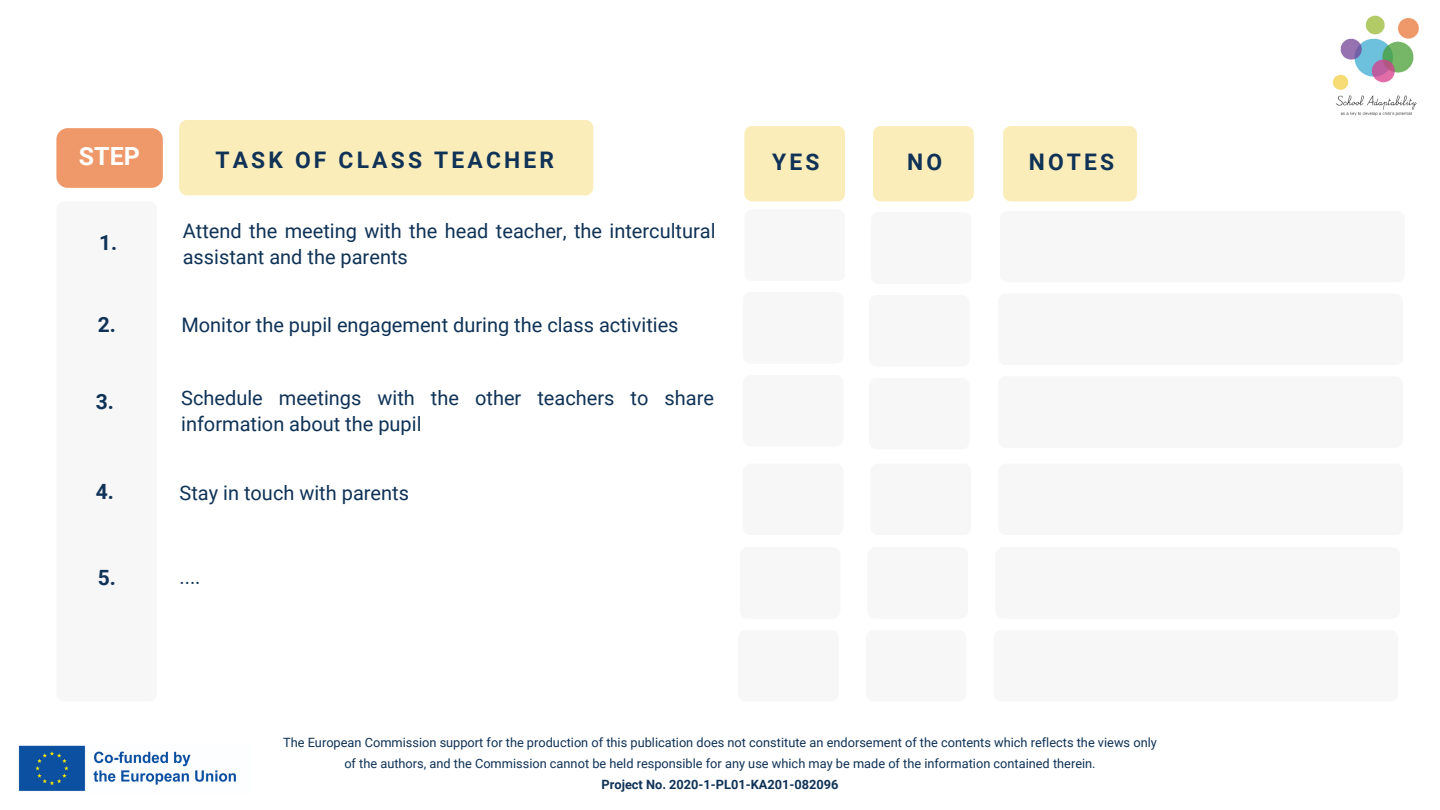
<style>
.page{position:relative;width:1440px;height:810px;background:#fff}
.page>*{position:absolute;margin:0;border:0;box-sizing:border-box;transform-origin:0 0}
.t1{font:700 25px "Roboto";color:#fff}
.t2{font:700 22.8px "Roboto";letter-spacing:.14em;color:#0f3256}
.t3{font:700 21px "Roboto";color:#0f3256}
.t4{font:20px/25.5px "Roboto";color:#0f3256}
.t5{font:12.8px/21px "Roboto";color:#0f3256;text-align:center}
.t6{font:700 12.8px "Roboto";color:#0f3256}
</style>
<div class="page">
<img style="left:18px;top:745px;width:218px;height:46px">
<img style="left:1332px;top:15px;width:87px;height:101px">
<div style="left:56px;top:201px;width:101px;height:501px;background:#f2f2f2;border-radius:8px"></div>
<div style="left:179px;top:120px;width:414px;height:75px;background:#fbedba;border-radius:8px"></div>
<div style="left:744px;top:126px;width:101px;height:75px;background:#fbedba;border-radius:8px"></div>
<div style="left:56px;top:128px;width:107px;height:60px;background:#ef9869;border-radius:11px"></div>
<div style="left:873px;top:126px;width:101px;height:75px;background:#fbedba;border-radius:8px"></div>
<div style="left:1003px;top:126px;width:134px;height:75px;background:#fbedba;border-radius:8px"></div>
<div style="left:744px;top:209px;width:101px;height:72px;background:#f2f2f2;border-radius:8px"></div>
<div style="left:871px;top:212px;width:100px;height:72px;background:#f2f2f2;border-radius:8px"></div>
<div style="left:1000px;top:211px;width:405px;height:71px;background:#f2f2f2;border-radius:8px"></div>
<div style="left:743px;top:292px;width:101px;height:72px;background:#f2f2f2;border-radius:8px"></div>
<div style="left:869px;top:295px;width:101px;height:72px;background:#f2f2f2;border-radius:8px"></div>
<div style="left:998px;top:294px;width:405px;height:71px;background:#f2f2f2;border-radius:8px"></div>
<div style="left:743px;top:375px;width:101px;height:71px;background:#f2f2f2;border-radius:8px"></div>
<div style="left:869px;top:378px;width:101px;height:71px;background:#f2f2f2;border-radius:8px"></div>
<div style="left:998px;top:376px;width:405px;height:72px;background:#f2f2f2;border-radius:8px"></div>
<div style="left:740px;top:547px;width:100px;height:72px;background:#f2f2f2;border-radius:8px"></div>
<div style="left:867px;top:547px;width:101px;height:72px;background:#f2f2f2;border-radius:8px"></div>
<div style="left:995px;top:547px;width:405px;height:72px;background:#f2f2f2;border-radius:8px"></div>
<div style="left:738px;top:630px;width:101px;height:72px;background:#f2f2f2;border-radius:8px"></div>
<div style="left:866px;top:630px;width:100px;height:72px;background:#f2f2f2;border-radius:8px"></div>
<div style="left:994px;top:630px;width:404px;height:72px;background:#f2f2f2;border-radius:8px"></div>
<div style="left:743px;top:464px;width:101px;height:71px;background:#f2f2f2;border-radius:8px"></div>
<div style="left:871px;top:464px;width:100px;height:71px;background:#f2f2f2;border-radius:8px"></div>
<div style="left:998px;top:464px;width:405px;height:71px;background:#f2f2f2;border-radius:8px"></div>
<p class="t1" style="left:79px;top:142px;width:63px">STEP</p>
<p class="t2" style="left:215px;top:147px;width:340px">TASK OF CLASS TEACHER</p>
<p class="t2" style="left:772px;top:149px;width:49px">YES</p>
<p class="t3" style="left:99px;top:230px;width:20px">1.</p>
<p class="t4" style="left:183px;top:219px;width:534px">Attend the meeting with the head teacher, the intercultural assistant and the parents</p>
<p class="t3" style="left:98px;top:312px;width:20px">2.</p>
<p class="t4" style="left:181px;top:313px;width:499px">Monitor the pupil engagement during the class activities</p>
<p class="t3" style="left:96px;top:390px;width:20px">3.</p>
<p class="t4" style="left:181px;top:386px;width:534px">Schedule meetings with the other teachers to share information about the pupil</p>
<p class="t3" style="left:96px;top:480px;width:20px">4.</p>
<p class="t4" style="left:180px;top:481px;width:231px">Stay in touch with parents</p>
<p class="t3" style="left:98px;top:566px;width:20px">5.</p>
<p class="t4" style="left:180px;top:565px;width:23px">....</p>
<p class="t2" style="left:907px;top:149px;width:37px">NO</p>
<p class="t2" style="left:1029px;top:149px;width:87px">NOTES</p>
<p class="t5" style="left:283px;top:732px;width:875px">The European Commission support for the production of this publication does not constitute an endorsement of the contents which reflects the views only of the authors, and the Commission cannot be held responsible for any use which may be made of the information contained therein.</p>
<p class="t6" style="left:602px;top:777px;width:238px">Project No. 2020-1-PL01-KA201-082096</p>
</div>
